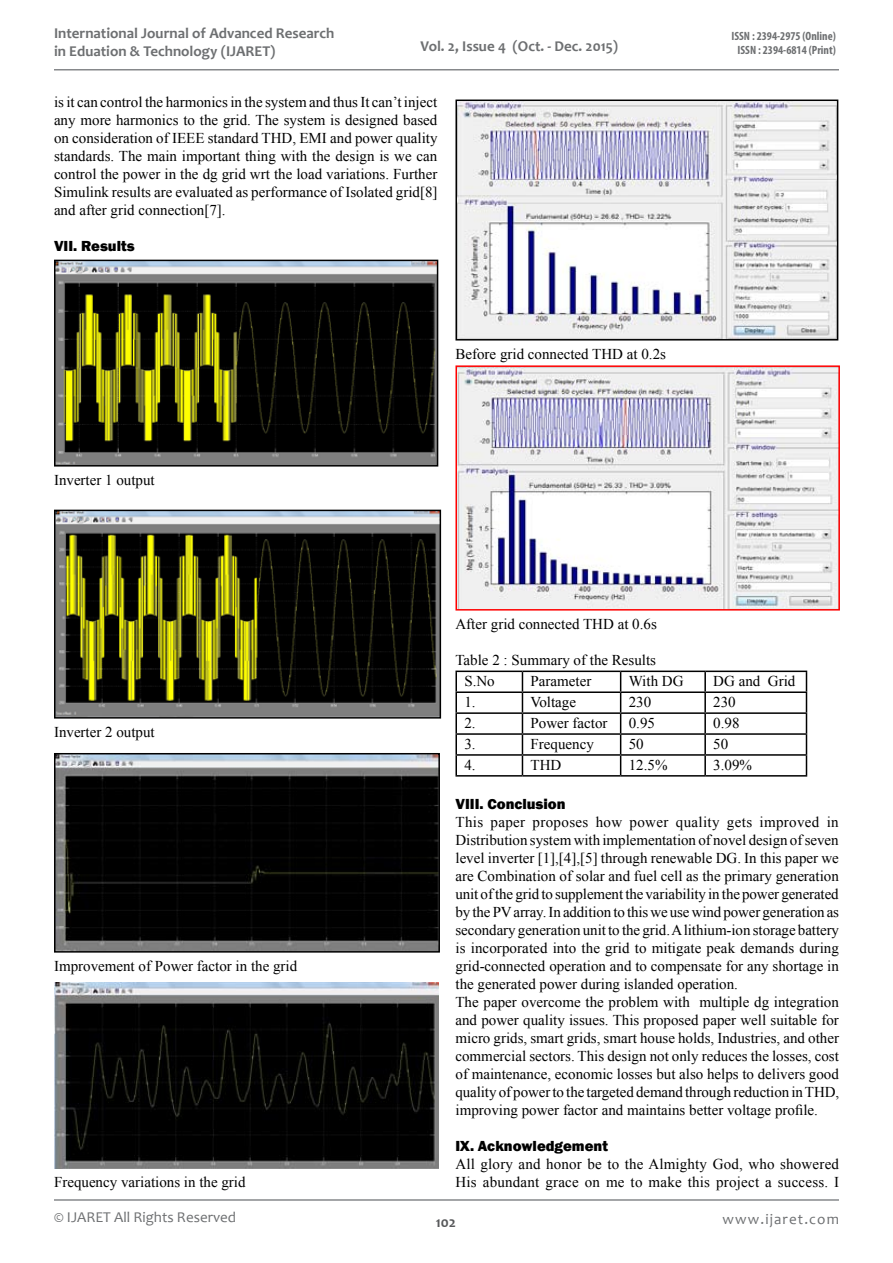
<style>
.page{position:relative;width:893px;height:1263px;background:#fff}
.page>*{position:absolute;margin:0;border:0;box-sizing:border-box;transform-origin:0 0}
.t1{font:15px/18px "Times New Roman";color:#000}
.t2{font:700 15px/18px "Candara";color:#6d6f71}
.t3{font:800 15px "Franklin Gothic";color:#000}
.t4{font:15px "Candara";color:#6d6f71}
.t5{font:15px "Candara";letter-spacing:.075em;color:#6d6f71}
.t6{font:700 15px "Candara";color:#58595b}
.t7{font:700 condensed 12px/14.4px "Myriad Pro";color:#6d6f71;text-align:center}
</style>
<div class="page">
<hr style="left:54px;top:1199px;width:785px;height:2px;background:#86888b">
<hr style="left:54px;top:69px;width:785px;height:2px;background:#86888b">
<img style="left:57px;top:263px;width:378px;height:201px">
<div style="left:54px;top:260px;width:384px;height:207px;border:2px solid #000"></div>
<img style="left:57px;top:513px;width:381px;height:202px">
<div style="left:54px;top:510px;width:387px;height:208px;border:2px solid #000"></div>
<img style="left:57px;top:756px;width:380px;height:194px">
<div style="left:54px;top:753px;width:386px;height:200px;border:2px solid #000"></div>
<img style="left:54px;top:982px;width:384px;height:187px">
<img style="left:458px;top:103px;width:377px;height:234px">
<div style="left:455px;top:100px;width:383px;height:240px;border:2px solid #000"></div>
<img style="left:458px;top:368px;width:379px;height:239px">
<div style="left:455px;top:365px;width:385px;height:245px;border:2px solid #f00"></div>
<hr style="left:455px;top:671px;width:67px;height:1px;background:#000">
<hr style="left:522px;top:671px;width:99px;height:1px;background:#000">
<hr style="left:621px;top:671px;width:84px;height:1px;background:#000">
<hr style="left:705px;top:671px;width:102px;height:1px;background:#000">
<hr style="left:455px;top:691px;width:67px;height:2px;background:#000">
<hr style="left:522px;top:691px;width:99px;height:2px;background:#000">
<hr style="left:621px;top:691px;width:84px;height:2px;background:#000">
<hr style="left:705px;top:691px;width:102px;height:2px;background:#000">
<hr style="left:455px;top:712px;width:67px;height:2px;background:#000">
<hr style="left:522px;top:712px;width:99px;height:2px;background:#000">
<hr style="left:621px;top:712px;width:84px;height:2px;background:#000">
<hr style="left:705px;top:712px;width:102px;height:2px;background:#000">
<hr style="left:455px;top:733px;width:67px;height:2px;background:#000">
<hr style="left:522px;top:733px;width:99px;height:2px;background:#000">
<hr style="left:621px;top:733px;width:84px;height:2px;background:#000">
<hr style="left:705px;top:733px;width:102px;height:2px;background:#000">
<hr style="left:455px;top:754px;width:67px;height:2px;background:#000">
<svg style="left:455px;top:672px;width:2px;height:103px"></svg>
<hr style="left:522px;top:754px;width:99px;height:2px;background:#000">
<svg style="left:522px;top:672px;width:1px;height:103px"></svg>
<hr style="left:621px;top:754px;width:84px;height:2px;background:#000">
<svg style="left:620px;top:672px;width:1px;height:103px"></svg>
<hr style="left:705px;top:754px;width:102px;height:2px;background:#000">
<svg style="left:704px;top:672px;width:2px;height:103px"></svg>
<svg style="left:806px;top:672px;width:1px;height:103px"></svg>
<hr style="left:455px;top:775px;width:67px;height:2px;background:#000">
<hr style="left:522px;top:775px;width:99px;height:2px;background:#000">
<hr style="left:621px;top:775px;width:84px;height:2px;background:#000">
<hr style="left:705px;top:775px;width:102px;height:2px;background:#000">
<p class="t2" style="left:54px;top:24px;width:282px">International Journal of Advanced Research in Eduation &amp; Technology (IJARET)</p>
<p class="t2" style="left:420px;top:36px;width:199px">Vol. 2, Issue 4 (Oct. - Dec. 2015)</p>
<p class="t7" style="left:731px;top:28px;width:106px">ISSN : 2394-2975 (Online)<br>ISSN : 2394-6814 (Print)</p>
<p class="t1" style="left:54px;top:92px;width:385px;text-align:justify">is it can control the harmonics in the system and thus It can’t inject any more harmonics to the grid. The system is designed based on consideration of IEEE standard THD, EMI and power quality standards. The main important thing with the design is we can control the power in the dg grid wrt the load variations. Further Simulink results are evaluated as performance of Isolated grid[8] and after grid connection[7].</p>
<p class="t3" style="left:54px;top:236px;width:82px">VII. Results</p>
<p class="t1" style="left:455px;top:344px;width:212px">Before grid connected THD at 0.2s</p>
<p class="t1" style="left:54px;top:470px;width:102px">Inverter 1 output</p>
<p class="t1" style="left:54px;top:722px;width:102px">Inverter 2 output</p>
<p class="t1" style="left:54px;top:956px;width:245px">Improvement of Power factor in the grid</p>
<p class="t1" style="left:54px;top:1172px;width:193px">Frequency variations in the grid</p>
<p class="t1" style="left:455px;top:614px;width:203px">After grid connected THD at 0.6s</p>
<p class="t1" style="left:464px;top:648px;width:193px;line-height:21.6px;text-indent:-9px">Table 2 : Summary of the Results<br>S.No</p>
<p class="t1" style="left:531px;top:672px;width:62px">Parameter</p>
<p class="t1" style="left:629px;top:672px;width:56px">With DG</p>
<p class="t1" style="left:713px;top:672px;width:84px">DG and Grid</p>
<p class="t1" style="left:464px;top:693px;width:13px">1.</p>
<p class="t1" style="left:531px;top:693px;width:47px">Voltage</p>
<p class="t1" style="left:629px;top:693px;width:24px">230</p>
<p class="t1" style="left:713px;top:693px;width:24px">230</p>
<p class="t1" style="left:464px;top:714px;width:13px">2.</p>
<p class="t1" style="left:531px;top:714px;width:79px">Power factor</p>
<p class="t1" style="left:629px;top:714px;width:28px">0.95</p>
<p class="t1" style="left:713px;top:714px;width:28px">0.98</p>
<p class="t1" style="left:464px;top:735px;width:13px">3.</p>
<p class="t1" style="left:531px;top:735px;width:65px">Frequency</p>
<p class="t1" style="left:629px;top:735px;width:16px">50</p>
<p class="t1" style="left:713px;top:735px;width:16px">50</p>
<p class="t1" style="left:464px;top:755px;width:13px">4.</p>
<p class="t1" style="left:531px;top:755px;width:32px">THD</p>
<p class="t1" style="left:629px;top:755px;width:40px">12.5%</p>
<p class="t1" style="left:713px;top:755px;width:40px">3.09%</p>
<p class="t3" style="left:455px;top:794px;width:112px">VIII. Conclusion</p>
<p class="t1" style="left:455px;top:812px;width:385px">This paper proposes how power quality gets improved in Distribution system with implementation of novel design of seven level inverter [1],[4],[5] through renewable DG. In this paper we are Combination of solar and fuel cell as the primary generation unit of the grid to supplement the variability in the power generated by the PV array. In addition to this we use wind power generation as secondary generation unit to the grid. A lithium-ion storage battery is incorporated into the grid to mitigate peak demands during grid-connected operation and to compensate for any shortage in the generated power during islanded operation.<br>The paper overcome the problem with multiple dg integration and power quality issues. This proposed paper well suitable for micro grids, smart grids, smart house holds, Industries, and other commercial sectors. This design not only reduces the losses, cost of maintenance, economic losses but also helps to delivers good quality of power to the targeted demand through reduction in THD, improving power factor and maintains better voltage profile.</p>
<p class="t3" style="left:455px;top:1136px;width:154px">IX. Acknowledgement</p>
<p class="t1" style="left:455px;top:1154px;width:385px">All glory and honor be to the Almighty God, who showered<br>His abundant grace on me to make this project a success. I</p>
<p class="t4" style="left:54px;top:1207px;width:184px">© IJARET All Rights Reserved</p>
<p class="t5" style="left:723px;top:1210px;width:118px">www.ijaret.com</p>
<p class="t6" style="left:436px;top:1213px;width:22px">102</p>
</div>
